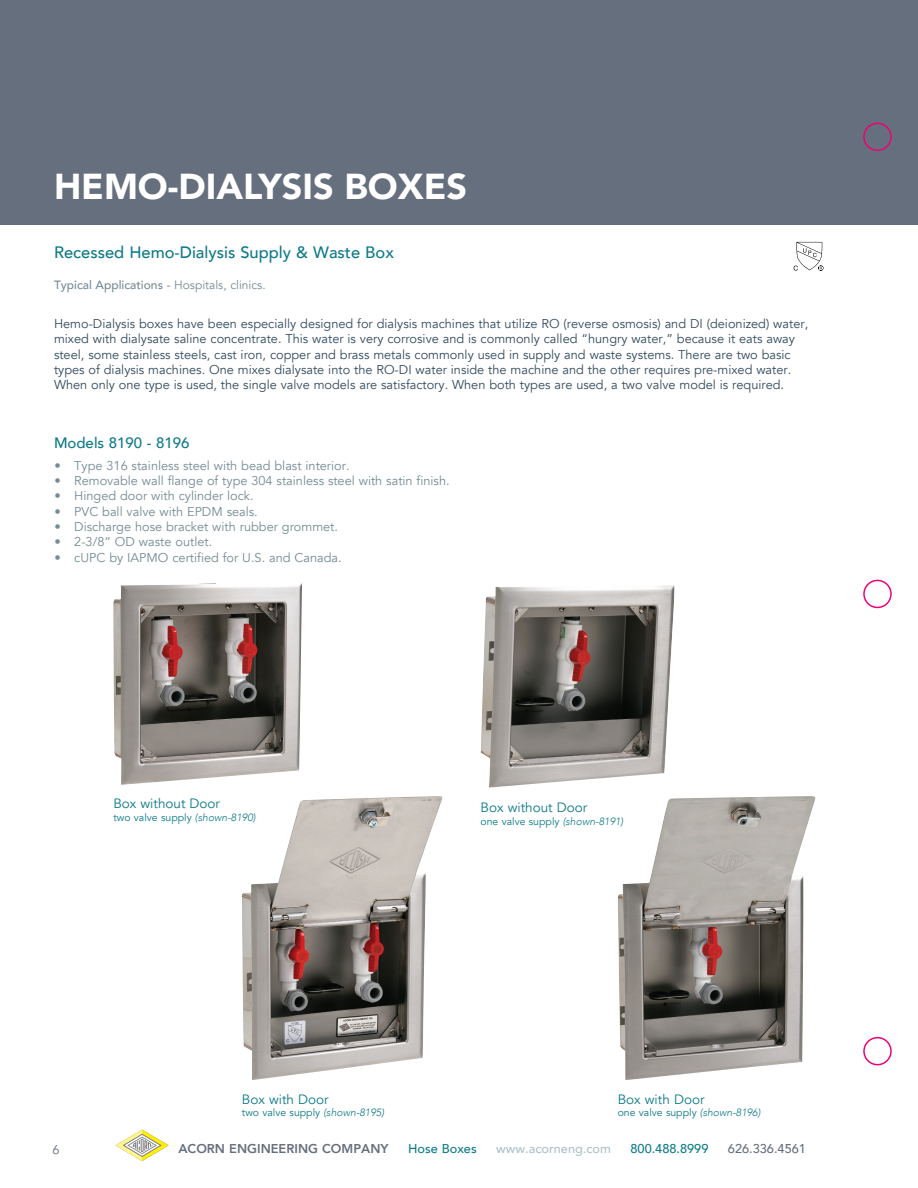
<style>
.page{position:relative;width:918px;height:1188px;background:#fff}
.page>*{position:absolute;margin:0;border:0;box-sizing:border-box;transform-origin:0 0}
.t1{font:900 36px "Avenir";color:#fff}
.body_copy{font:500 16.5px "Avenir";color:#0e7a88}
.body_copy-2{font:500 15px "Avenir";color:#0e7a88}
.body_copy-3{font:13.5px "Avenir";color:#0e7a88}
.body_copy-4{font:12.75px/15.3px "Avenir";color:#334b5e}
.t2{font:12.75px "Avenir";color:#758b95}
.t3{font:800 12.75px "Avenir";color:#656f7d}
.t4{font:500 12.75px "Avenir";color:#0e7a88}
.t5{font:500 12.75px "Avenir";color:#adc0cb}
.t6{font:500 12.75px "Avenir";color:#656f7d}
.t7{font:12.75px "Avenir";color:#656f7d}
.typical_applications{font:500 12px "Avenir";color:#758b95}
.body_copy-5{font:10.5px "Avenir";color:#0e7a88}
.s1{font-weight:400}
.s2{font-weight:300;font-style:italic}
</style>
<div class="page">
<svg style="left:116px;top:1130px;width:53px;height:31px"></svg>
<div style="left:0;top:0;width:918px;height:225px;background:#656f7d"></div>
<svg style="left:794px;top:242px;width:30px;height:29px"></svg>
<img style="left:618px;top:796px;width:197px;height:284px">
<img style="left:242px;top:796px;width:201px;height:284px">
<img style="left:113px;top:583px;width:189px;height:202px">
<img style="left:481px;top:585px;width:193px;height:203px">
<div style="left:863px;top:580px;width:29px;height:28px;border:2px solid #ed0277;border-radius:50%"></div>
<div style="left:863px;top:1037px;width:29px;height:28px;border:2px solid #ed0277;border-radius:50%"></div>
<div style="left:863px;top:123px;width:29px;height:28px;border:2px solid #ed0277;border-radius:50%"></div>
<p class="t1" style="left:54px;top:156px;width:415px">HEMO-DIALYSIS BOXES</p>
<p class="body_copy" style="left:54px;top:238px;width:342px">Recessed Hemo-Dialysis Supply &amp; Waste Box</p>
<p class="typical_applications" style="left:54px;top:274px;width:213px">Typical Applications - <span class="s1">Hospitals, clinics.</span></p>
<p class="body_copy-4" style="left:54px;top:316px;width:756px">Hemo-Dialysis boxes have been especially designed for dialysis machines that utilize RO (reverse osmosis) and DI (deionized) water, mixed with dialysate saline concentrate. This water is very corrosive and is commonly called “hungry water,” because it eats away steel, some stainless steels, cast iron, copper and brass metals commonly used in supply and waste systems. There are two basic types of dialysis machines. One mixes dialysate into the RO-DI water inside the machine and the other requires pre-mixed water.<br>When only one type is used, the single valve models are satisfactory. When both types are used, a two valve model is required.</p>
<p class="body_copy-2" style="left:54px;top:430px;width:137px">Models 8190 - 8196</p>
<p class="t2" style="left:54px;top:458px;width:297px">• Type 316 stainless steel with bead blast interior.</p>
<p class="t2" style="left:54px;top:473px;width:397px">• Removable wall flange of type 304 stainless steel with satin finish.</p>
<p class="t2" style="left:54px;top:488px;width:201px">• Hinged door with cylinder lock.</p>
<p class="t2" style="left:54px;top:504px;width:205px">• PVC ball valve with EPDM seals.</p>
<p class="t2" style="left:54px;top:519px;width:285px">• Discharge hose bracket with rubber grommet.</p>
<p class="t2" style="left:54px;top:534px;width:159px">• 2-3/8” OD waste outlet.</p>
<p class="t2" style="left:54px;top:550px;width:289px">• cUPC by IAPMO certified for U.S. and Canada.</p>
<p class="body_copy-3" style="left:113px;top:795px;width:108px">Box without Door</p>
<p class="body_copy-5" style="left:113px;top:811px;width:144px">two valve supply <span class="s2">(shown-8190)</span></p>
<p class="body_copy-3" style="left:481px;top:799px;width:108px">Box without Door</p>
<p class="body_copy-5" style="left:481px;top:815px;width:144px">one valve supply <span class="s2">(shown-8191)</span></p>
<p class="body_copy-3" style="left:242px;top:1091px;width:88px">Box with Door</p>
<p class="body_copy-5" style="left:242px;top:1107px;width:144px">two valve supply <span class="s2">(shown-8195)</span></p>
<p class="body_copy-3" style="left:618px;top:1091px;width:88px">Box with Door</p>
<p class="body_copy-5" style="left:618px;top:1107px;width:144px">one valve supply <span class="s2">(shown-8196)</span></p>
<p class="t7" style="left:52px;top:1142px;width:9px">6</p>
<p class="t3" style="left:178px;top:1137px;width:212px">ACORN ENGINEERING COMPANY</p>
<p class="t4" style="left:408px;top:1138px;width:70px">Hose Boxes</p>
<p class="t5" style="left:496px;top:1138px;width:116px">www.acorneng.com</p>
<p class="t4" style="left:631px;top:1138px;width:79px">800.488.8999</p>
<p class="t6" style="left:728px;top:1138px;width:79px">626.336.4561</p>
</div>
